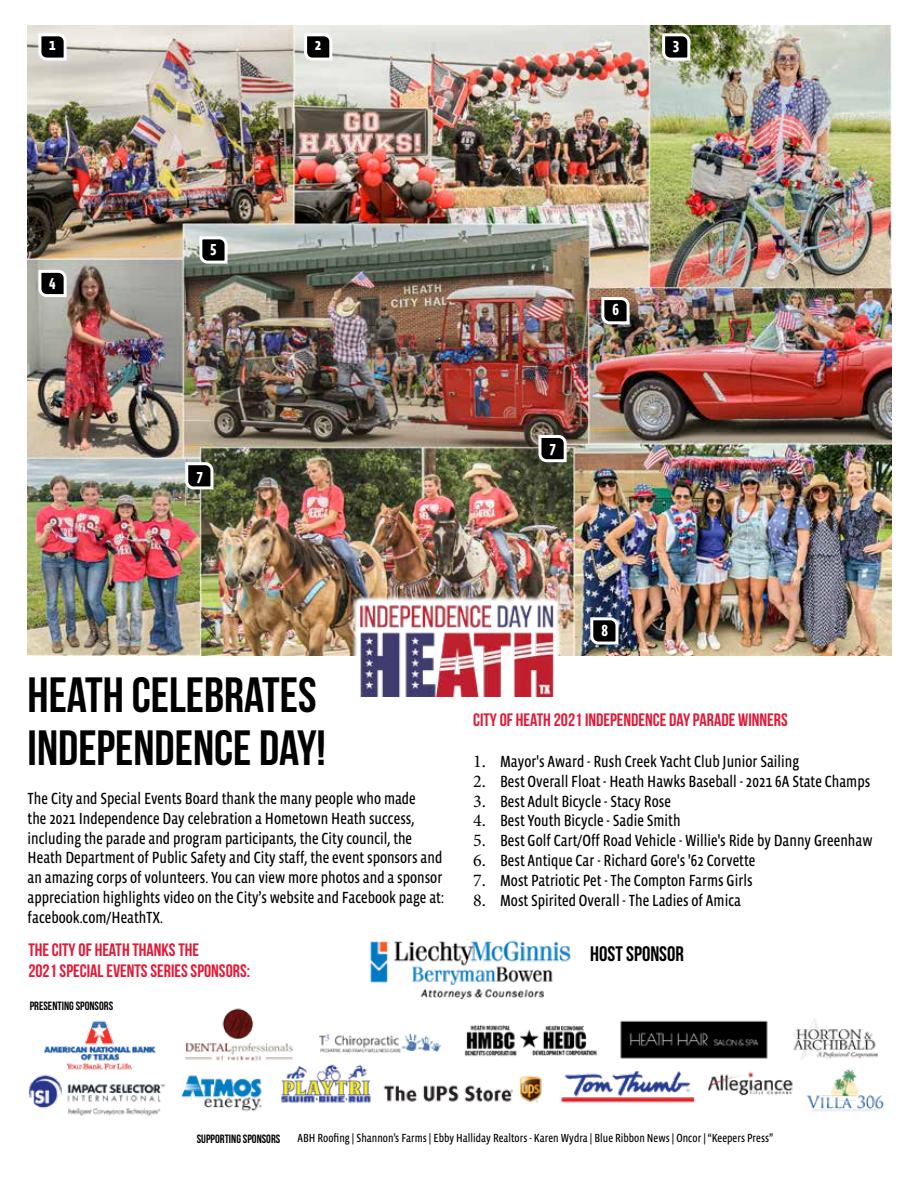
<style>
.page{position:relative;width:918px;height:1188px;background:#fff}
.page>*{position:absolute;margin:0;border:0;box-sizing:border-box;transform-origin:0 0}
.t1{font:700 49.5px/52.5px "Bebas Neue";color:#000}
.t2{font:700 21px "Bebas Neue";color:#000}
.t3{font:700 18px/21.6px "Bebas Neue";color:#e31937}
.t4{font:16.5px/19.8px "Vista Sans Nar OTCE";color:#000}
.t5{font:700 16.5px "Vista Sans Nar OTCE";color:#fff}
.t6{font:12px "Vista Sans Nar OTCE";color:#000}
.t7{font:700 12px "Bebas Neue";color:#000}
.s1{font-family:"Minion Pro";font-size:18px}
</style>
<div class="page">
<img style="left:28px;top:940px;width:856px;height:176px">
<img style="left:28px;top:26px;width:864px;height:629px">
<svg style="left:37px;top:32px;width:31px;height:30px"></svg>
<svg style="left:37px;top:268px;width:31px;height:31px"></svg>
<svg style="left:198px;top:235px;width:31px;height:30px"></svg>
<svg style="left:600px;top:296px;width:31px;height:30px"></svg>
<svg style="left:184px;top:461px;width:31px;height:30px"></svg>
<svg style="left:537px;top:433px;width:31px;height:31px"></svg>
<svg style="left:589px;top:616px;width:31px;height:30px"></svg>
<svg style="left:303px;top:32px;width:31px;height:30px"></svg>
<svg style="left:661px;top:32px;width:31px;height:30px"></svg>
<img style="left:351px;top:595px;width:211px;height:61px">
<img style="left:359px;top:601px;width:195px;height:96px">
<p class="t5" style="left:49px;top:35px;width:8px">1</p>
<p class="t5" style="left:49px;top:272px;width:8px">4</p>
<p class="t5" style="left:210px;top:238px;width:8px">5</p>
<p class="t5" style="left:196px;top:466px;width:8px">7</p>
<p class="t5" style="left:315px;top:35px;width:8px">2</p>
<p class="t5" style="left:673px;top:35px;width:8px">3</p>
<p class="t5" style="left:550px;top:438px;width:8px">7</p>
<p class="t5" style="left:612px;top:300px;width:8px">6</p>
<p class="t5" style="left:601px;top:621px;width:8px">8</p>
<h1 class="t1" style="left:28px;top:668px;width:300px">HEATH CELEBRATES<br>INDEPENDENCE DAY!</h1>
<p class="t4" style="left:28px;top:788px;width:418px">The City and Special Events Board thank the many people who made<br>the 2021 Independence Day celebration a Hometown Heath success, including the parade and program participants, the City council, the Heath Department of Public Safety and City staff, the event sponsors and an amazing corps of volunteers. You can view more photos and a sponsor appreciation highlights video on the City’s website and Facebook page at: facebook.com/HeathTX.</p>
<p class="t3" style="left:473px;top:708px;width:316px">CITY OF HEATH 2021 INDEPENDENCE DAY PARADE WINNERS</p>
<p class="t4" style="left:473px;top:751px;width:328px"><span class="s1">1.</span> Mayor's Award - Rush Creek Yacht Club Junior Sailing</p>
<p class="t4" style="left:473px;top:771px;width:399px"><span class="s1">2.</span> Best Overall Float - Heath Hawks Baseball - 2021 6A State Champs</p>
<p class="t4" style="left:473px;top:791px;width:199px"><span class="s1">3.</span> Best Adult Bicycle - Stacy Rose</p>
<p class="t4" style="left:473px;top:811px;width:209px"><span class="s1">4.</span> Best Youth Bicycle - Sadie Smith</p>
<p class="t4" style="left:473px;top:831px;width:401px"><span class="s1">5.</span> Best Golf Cart/Off Road Vehicle - Willie's Ride by Danny Greenhaw</p>
<p class="t4" style="left:473px;top:850px;width:284px"><span class="s1">6.</span> Best Antique Car - Richard Gore's '62 Corvette</p>
<p class="t4" style="left:473px;top:870px;width:281px"><span class="s1">7.</span> Most Patriotic Pet - The Compton Farms Girls</p>
<p class="t4" style="left:473px;top:890px;width:269px"><span class="s1">8.</span> Most Spirited Overall - The Ladies of Amica</p>
<p class="t3" style="left:28px;top:938px;width:223px">THE CITY OF HEATH THANKS THE<br>2021 SPECIAL EVENTS SERIES SPONSORS:</p>
<p class="t2" style="left:590px;top:942px;width:95px">HOST SPONSOR</p>
<p class="t7" style="left:30px;top:999px;width:85px">PRESENTING SPONSORS</p>
<p class="t7" style="left:197px;top:1132px;width:85px">SUPPORTING SPONSORS</p>
<p class="t6" style="left:298px;top:1131px;width:477px">ABH Roofing | Shannon’s Farms | Ebby Halliday Realtors - Karen Wydra | Blue Ribbon News | Oncor | “Keepers Press”</p>
</div>
